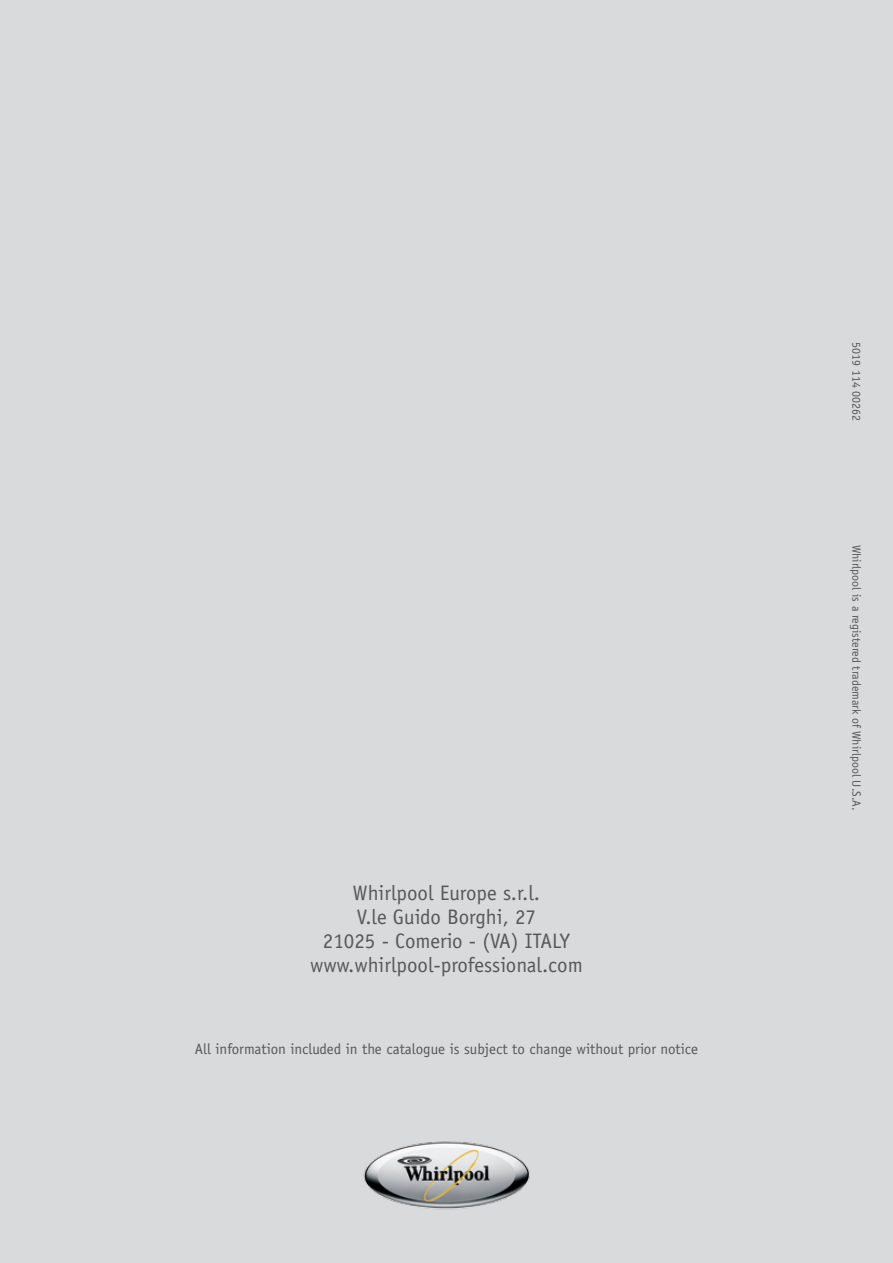
<style>
.page{position:relative;width:893px;height:1263px;background:#d9dadb}
.page>*{position:absolute;margin:0;border:0;box-sizing:border-box;transform-origin:0 0}
.t1{font:21px/24px "Officina Sans";color:#58585a;text-align:center}
.t2{font:15px "Officina Sans";color:#58585a}
.t3{font:12px "Officina Sans";color:#58585a}
</style>
<div class="page">
<img style="left:363px;top:1141px;width:167px;height:69px">
<p class="t1" style="left:310px;top:880px;width:274px">Whirlpool Europe s.r.l.<br>V.le Guido Borghi, 27<br>21025 - Comerio - (VA) ITALY www.whirlpool-professional.com</p>
<p class="t2" style="left:195px;top:1040px;width:505px">All information included in the catalogue is subject to change without prior notice</p>
<p class="t3" style="left:863px;top:342px;width:81px;rotate:90deg">5019 114 00262</p>
<p class="t3" style="left:863px;top:545px;width:267px;rotate:90deg">Whirlpool is a registered trademark of Whirlpool U.S.A.</p>
</div>
